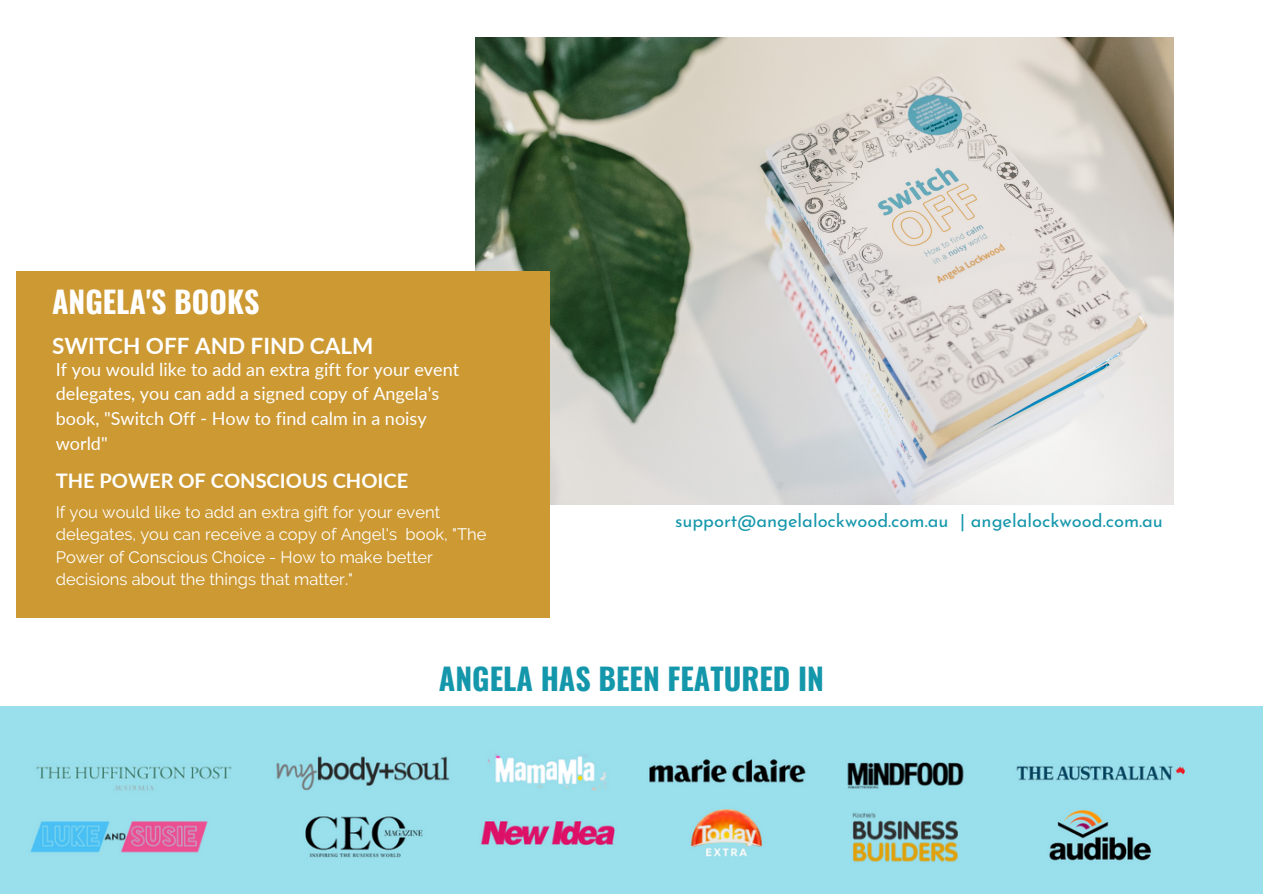
<style>
.page{position:relative;width:1263px;height:894px;background:#fff}
.page>*{position:absolute;margin:0;border:0;box-sizing:border-box;transform-origin:0 0}
.t1{font:700 30px "Oswald";color:#1497ab}
.t2{font:700 30px "Oswald";color:#fff}
.t3{font:700 22.5px "Lato";color:#fff}
.t4{font:700 20.1px "Lato";color:#fff}
.t5{font:18.3px "Josefin Sans";color:#1497ab}
.t6{font:18px/24.8px "Lato";color:#fff}
.t7{font:16.5px/22.5px "Raleway";color:#fff}
</style>
<div class="page">
<img style="left:475px;top:38px;width:698px;height:466px">
<div style="left:16px;top:271px;width:534px;height:346px;background:#c93"></div>
<img style="left:0;top:706px;width:1263px;height:187px">
<h1 class="t2" style="left:52px;top:278px;width:209px">ANGELA'S BOOKS</h1>
<h2 class="t3" style="left:52px;top:331px;width:323px">SWITCH OFF AND FIND CALM</h2>
<h3 class="t6" style="left:56px;top:356px;width:405px">If you would like to add an extra gift for your event delegates, you can add a signed copy of Angela's book, "Switch Off - How to find calm in a noisy world"</h3>
<p class="t4" style="left:56px;top:467px;width:354px">THE POWER OF CONSCIOUS CHOICE</p>
<p class="t7" style="left:56px;top:500px;width:432px">If you would like to add an extra gift for your event delegates, you can receive a copy of Angel's book, "The Power of Conscious Choice - How to make better decisions about the things that matter."</p>
<h1 class="t5" style="left:675px;top:513px;width:489px">support@angelalockwood.com.au | angelalockwood.com.au</h1>
<h4 class="t1" style="left:439px;top:655px;width:386px">ANGELA HAS BEEN FEATURED IN</h4>
</div>
